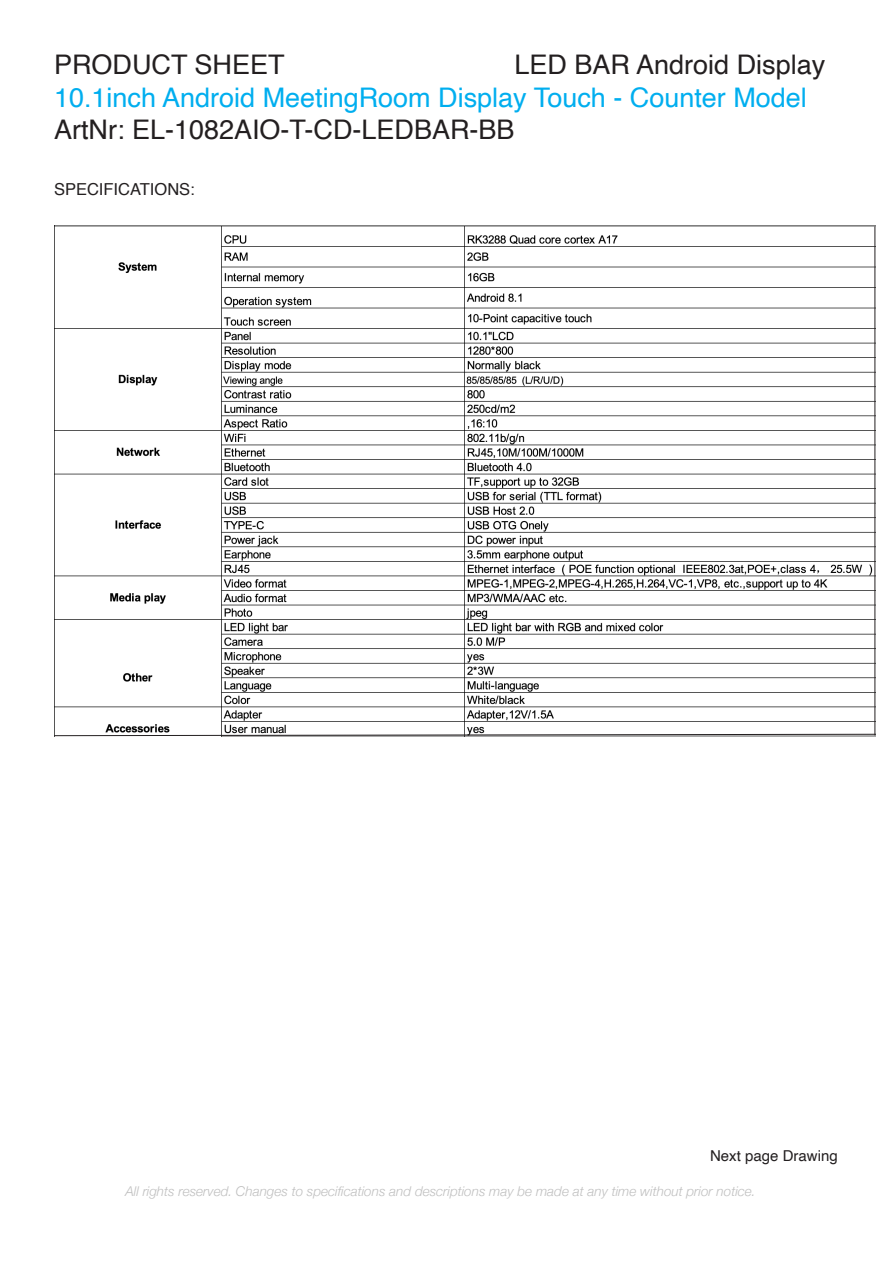
<style>
.page{position:relative;width:893px;height:1263px;background:#fff}
.page>*{position:absolute;margin:0;border:0;box-sizing:border-box;transform-origin:0 0}
.t1{font:27px "Helvetica";color:#231f20}
.t2{font:27px "Helvetica";color:#00aeef}
.t3{font:16.5px "Helvetica";color:#231f20}
.t4{font:15px "Helvetica";color:#231f20}
.t5{font:italic 300 13.5px "Helvetica Neue";color:#bfbfbf}
</style>
<div class="page">
<img style="left:54px;top:225px;width:821px;height:508px">
<hr style="left:874px;top:226px;width:1px;height:509px;background:#231f20">
<svg style="left:54px;top:733px;width:822px;height:3px"></svg>
<p class="t1" style="left:54px;top:44px;width:232px">PRODUCT SHEET</p>
<p class="t1" style="left:515px;top:44px;width:312px">LED BAR Android Display</p>
<p class="t2" style="left:54px;top:76px;width:754px">10.1inch Android MeetingRoom Display Touch - Counter Model</p>
<p class="t1" style="left:54px;top:109px;width:462px">ArtNr: EL-1082AIO-T-CD-LEDBAR-BB</p>
<p class="t3" style="left:54px;top:177px;width:142px">SPECIFICATIONS:</p>
<p class="t4" style="left:710px;top:1144px;width:129px">Next page Drawing</p>
<p class="t5" style="left:125px;top:1181px;width:632px">All rights reserved. Changes to specifications and descriptions may be made at any time without prior notice.</p>
</div>
